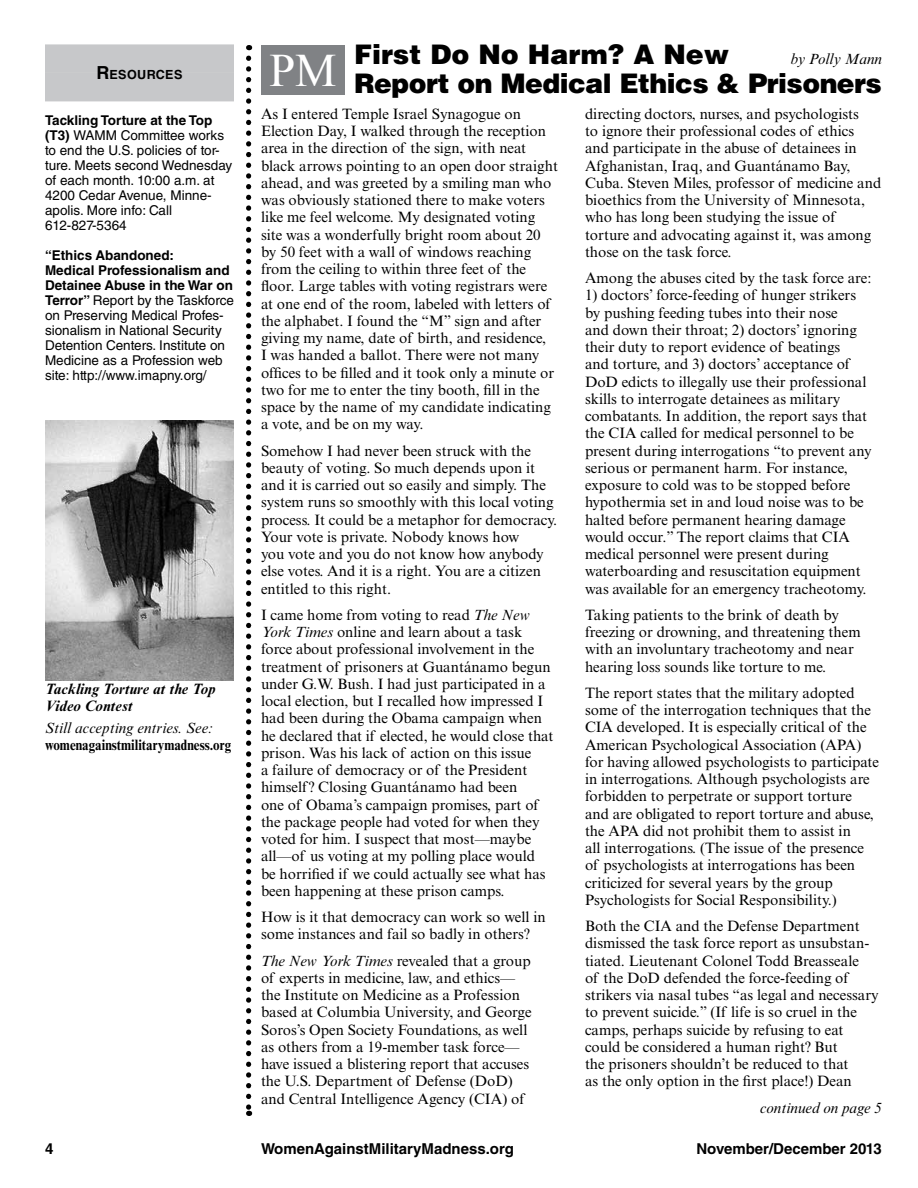
<style>
.page{position:relative;width:918px;height:1188px;background:#fff}
.page>*{position:absolute;margin:0;border:0;box-sizing:border-box;transform-origin:0 0}
.t1{font:900 27px "Helvetica LT Std";letter-spacing:-.02em;color:#000}
.t2{font:900 27px "Helvetica LT Std";color:#000}
.t3{font:15px/17.2px "Times New Roman MT Std";color:#000}
.t4{font:700 15px "Helvetica LT Std";color:#000}
.t5{font:italic 15px "Times New Roman MT Std";color:#000}
.t6{font:italic 700 15px/17.2px "Times New Roman MT Std";color:#000}
.t7{font:700 15px "Times New Roman MT Std";color:#000;scale:.87 1}
.t8{font:13.5px/15px "Helvetica LT Std";color:#000}
.t9{font:700 12.6px "Helvetica LT Std";letter-spacing:.03em;color:#000}
.s1{font-size:18px}
.s2{font-weight:700}
.s3{font-style:italic}
</style>
<div class="page">
<svg style="left:246px;top:58px;width:5px;height:1058px"></svg>
<div style="left:45px;top:44px;width:189px;height:29px;background:#c7c8ca"></div>
<div style="left:45px;top:73px;width:189px;height:28px;background:#c7c8ca"></div>
<div style="left:261px;top:45px;width:84px;height:49px;background:#808285"></div>
<img style="left:45px;top:421px;width:189px;height:260px">
<p class="t9" style="left:97px;top:67px;width:87px"><span class="s1">R</span>ESOURCES</p>
<p class="t8" style="left:45px;top:113px;width:189px"><span class="s2">Tackling Torture at the Top (T3)</span> WAMM Committee works to end the U.S. policies of tor&shy;ture. Meets second Wednesday of each month. 10:00 a.m. at<br>4200 Cedar Avenue, Minne&shy;apolis. More info: Call<br>612-827-5364</p>
<p class="t8" style="left:45px;top:248px;width:190px"><span class="s2">“Ethics Abandoned:<br>Medical Professionalism and<br>Detainee Abuse in the War on<br>Terror”</span> Report by the Taskforce on Preserving Medical Profes&shy;sionalism in National Security<br>Detention Centers. Institute on<br>Medicine as a Profession web site: http://www.imapny.org/</p>
<p class="t6" style="left:45px;top:680px;width:172px">Tackling Torture at the Top<br>Video Contest</p>
<p class="t5" style="left:45px;top:719px;width:170px">Still accepting entries. See:</p>
<p class="t7" style="left:45px;top:736px;width:216px">womenagainstmilitarymadness.org</p>
<h1 class="t2" style="left:354px;top:37px;width:377px">First Do No Harm? A New</h1>
<p class="t5" style="left:791px;top:51px;width:93px">by Polly Mann</p>
<h1 class="t1" style="left:269px;top:66px;width:614px"><sup>PM</sup> Report on Medical Ethics &amp; Prisoners</h1>
<p class="t3" style="left:261px;top:105px;width:298px">As I entered Temple Israel Synagogue on Election Day, I walked through the reception area in the direction of the sign, with neat black arrows pointing to an open door straight ahead, and was greeted by a smiling man who was obviously stationed there to make voters like me feel welcome. My designated voting site was a wonderfully bright room about 20 by 50 feet with a wall of windows reaching from the ceiling to within three feet of the floor. Large tables with voting registrars were at one end of the room, labeled with letters of the alphabet. I found the “M” sign and after giving my name, date of birth, and residence,<br>I was handed a ballot. There were not many offices to be filled and it took only a minute or two for me to enter the tiny booth, fill in the space by the name of my candidate indicating a vote, and be on my way.</p>
<p class="t3" style="left:261px;top:442px;width:298px">Somehow I had never been struck with the beauty of voting. So much depends upon it and it is carried out so easily and simply. The system runs so smoothly with this local voting process. It could be a metaphor for democracy.<br>Your vote is private. Nobody knows how<br>you vote and you do not know how anybody else votes. And it is a right. You are a citizen entitled to this right.</p>
<p class="t3" style="left:261px;top:606px;width:294px">I came home from voting to read <span class="s3">The New York Times</span> online and learn about a task force about professional involvement in the treatment of prisoners at Guantánamo begun under G.W. Bush. I had just participated in a local election, but I recalled how impressed I had been during the Obama campaign when he declared that if elected, he would close that prison. Was his lack of action on this issue<br>a failure of democracy or of the President himself? Closing Guantánamo had been<br>one of Obama’s campaign promises, part of the package people had voted for when they voted for him. I suspect that most—maybe all—of us voting at my polling place would be horrified if we could actually see what has been happening at these prison camps.</p>
<p class="t3" style="left:261px;top:908px;width:286px">How is it that democracy can work so well in some instances and fail so badly in others?</p>
<p class="t3" style="left:261px;top:952px;width:272px"><span class="s3">The New York Times</span> revealed that a group of experts in medicine, law, and ethics— the Institute on Medicine as a Profession based at Columbia University, and George Soros’s Open Society Foundations, as well as others from a 19-member task force— have issued a blistering report that accuses the U.S. Department of Defense (DoD) and Central Intelligence Agency (CIA) of</p>
<p class="t3" style="left:585px;top:105px;width:298px">directing doctors, nurses, and psychologists<br>to ignore their professional codes of ethics and participate in the abuse of detainees in Afghanistan, Iraq, and Guantánamo Bay, Cuba. Steven Miles, professor of medicine and bioethics from the University of Minnesota, who has long been studying the issue of torture and advocating against it, was among those on the task force.</p>
<p class="t3" style="left:585px;top:269px;width:288px">Among the abuses cited by the task force are:</p>
<p class="t3" style="left:585px;top:287px;width:288px">1) doctors’ force-feeding of hunger strikers by pushing feeding tubes into their nose<br>and down their throat; 2) doctors’ ignoring their duty to report evidence of beatings<br>and torture, and 3) doctors’ acceptance of DoD edicts to illegally use their professional skills to interrogate detainees as military combatants. In addition, the report says that the CIA called for medical personnel to be present during interrogations “to prevent any serious or permanent harm. For instance, exposure to cold was to be stopped before hypothermia set in and loud noise was to be halted before permanent hearing damage would occur.” The report claims that CIA medical personnel were present during waterboarding and resuscitation equipment was available for an emergency tracheotomy.</p>
<p class="t3" style="left:585px;top:606px;width:277px">Taking patients to the brink of death by freezing or drowning, and threatening them with an involuntary tracheotomy and near hearing loss sounds like torture to me.</p>
<p class="t3" style="left:585px;top:684px;width:296px">The report states that the military adopted some of the interrogation techniques that the CIA developed. It is especially critical of the American Psychological Association (APA) for having allowed psychologists to participate in interrogations. Although psychologists are forbidden to perpetrate or support torture and are obligated to report torture and abuse, the APA did not prohibit them to assist in<br>all interrogations. (The issue of the presence of psychologists at interrogations has been criticized for several years by the group Psychologists for Social Responsibility.)</p>
<p class="t3" style="left:585px;top:917px;width:295px">Both the CIA and the Defense Department dismissed the task force report as unsubstan&shy;tiated. Lieutenant Colonel Todd Breasseale<br>of the DoD defended the force-feeding of strikers via nasal tubes “as legal and necessary to prevent suicide.” (If life is so cruel in the camps, perhaps suicide by refusing to eat could be considered a human right? But<br>the prisoners shouldn’t be reduced to that<br>as the only option in the first place!) Dean</p>
<p class="t5" style="left:760px;top:1099px;width:124px">continued on page 5</p>
<p class="t4" style="left:45px;top:1139px;width:10px">4</p>
<p class="t4" style="left:261px;top:1139px;width:254px">WomenAgainstMilitaryMadness.org</p>
<p class="t4" style="left:696px;top:1139px;width:187px">November/December 2013</p>
</div>
